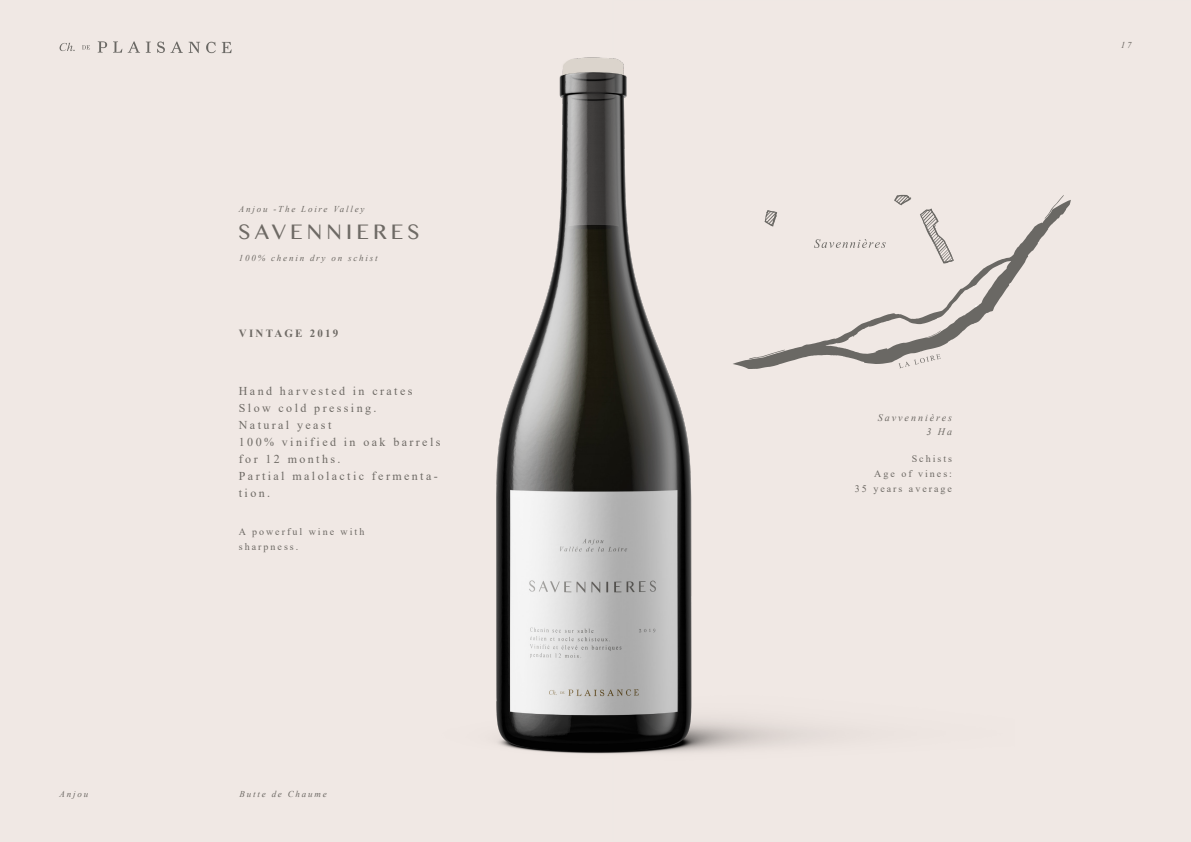
<style>
.page{position:relative;width:1191px;height:842px;background:#f0e8e4}
.page>*{position:absolute;margin:0;border:0;box-sizing:border-box;transform-origin:0 0}
.t1{font:21px "Oriya MN";letter-spacing:.2em;color:#6e6a65}
.t2{font:12px/17px "Times New Roman";letter-spacing:.2em;color:#6e6a65}
.t3{font:700 11px "Times New Roman";letter-spacing:.2em;color:#6e6a65}
.t4{font:10px/15px "Times New Roman";letter-spacing:.2em;color:#6e6a65}
.t5{font:italic 10px/14px "Times New Roman";letter-spacing:.2em;color:#6e6a65;text-align:right}
.t6{font:italic 9px "Times New Roman";letter-spacing:.2em;color:#6e6a65}
</style>
<div class="page">
<svg style="left:98px;top:41px;width:9px;height:12px"></svg>
<svg style="left:113px;top:41px;width:9px;height:12px"></svg>
<svg style="left:128px;top:41px;width:12px;height:12px"></svg>
<svg style="left:146px;top:42px;width:5px;height:11px"></svg>
<svg style="left:157px;top:42px;width:19px;height:11px"></svg>
<svg style="left:82px;top:45px;width:8px;height:4px"></svg>
<svg style="left:60px;top:43px;width:15px;height:8px"></svg>
<img style="left:176px;top:41px;width:736px;height:713px">
<svg style="left:894px;top:195px;width:17px;height:5px"></svg>
<svg style="left:732px;top:200px;width:339px;height:169px"></svg>
<svg style="left:1044px;top:195px;width:19px;height:24px"></svg>
<svg style="left:898px;top:354px;width:42px;height:14px"></svg>
<p class="t6" style="left:239px;top:202px;width:127px">Anjou -The Loire Valley</p>
<h1 class="t1" style="left:239px;top:219px;width:182px">SAVENNIERES</h1>
<p class="t6" style="left:239px;top:252px;width:140px">100% chenin dry on schist</p>
<p class="t3" style="left:239px;top:326px;width:101px">VINTAGE 2019</p>
<p class="t2" style="left:239px;top:382px;width:203px">Hand harvested in crates<br>Slow cold pressing.<br>Natural yeast<br>100% vinified in oak barrels for 12 months.<br>Partial malolactic fermenta&shy;tion.</p>
<p class="t4" style="left:239px;top:524px;width:127px">A powerful wine with sharpness.</p>
<p class="t6" style="left:60px;top:788px;width:30px">Anjou</p>
<p class="t6" style="left:240px;top:788px;width:89px">Butte de Chaume</p>
<p class="t5" style="left:877px;top:410px;width:76px">Savvennières<br>3 Ha</p>
<p class="t4" style="left:855px;top:451px;width:99px;text-align:right">Schists<br>Age of vines:<br>35 years average</p>
<p class="t6" style="left:1120px;top:38px;width:12px">17</p>
</div>
